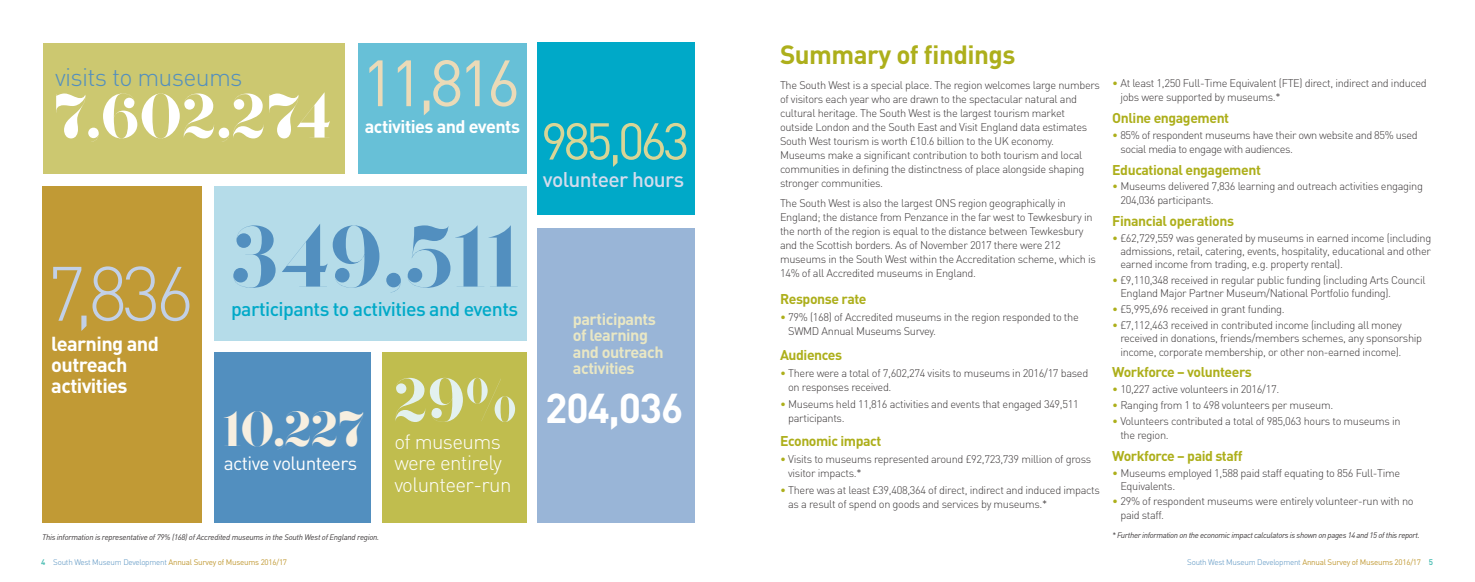
<style>
.page{position:relative;width:1475px;height:582px;background:#fff}
.page>*{position:absolute;margin:0;border:0;box-sizing:border-box;transform-origin:0 0}
.t1{font:85.5px "F37 Bella";letter-spacing:.03em;color:#528fbf}
.t2{font:300 75.6px "DIN";color:#c2d0e7}
.t3{font:64.2px "DIN";color:#ebdab7}
.t4{font:61.6px "F37 Bella";letter-spacing:.02em;color:#fff}
.t5{font:60.6px "F37 Bella";color:#e3f1ef}
.t6{font:50.9px "DIN";letter-spacing:-.08em;color:#d8d596}
.t7{font:48.9px "F37 Bella";color:#f7efe0}
.t8{font:700 41.1px "DIN";letter-spacing:-.03em;color:#fff}
.t9{font:700 26px "DIN";letter-spacing:-.02em;color:#adaf1b}
.t10{font:300 25px "DIN";letter-spacing:-.03em;color:#528fbf}
.t11{font:500 21px "DIN";letter-spacing:-.03em;color:#d3dced}
.t12{font:300 20.5px/21.3px "DIN";letter-spacing:-.03em;color:#fff}
.t13{font:700 20px/21px "DIN";letter-spacing:-.03em;color:#fff}
.t14{font:500 19.5px "DIN";letter-spacing:-.03em;color:#00a9c8}
.t15{font:19px "DIN";letter-spacing:-.03em;color:#fff}
.t16{font:700 18px "DIN";letter-spacing:-.03em;color:#fff}
.t17{font:700 16.2px/16.2px "DIN";letter-spacing:-.03em;color:#e9e7c4}
.t18{font:700 14px "DIN";letter-spacing:-.03em;color:#adaf1b}
.t19{font:300 11px/14px "DIN";letter-spacing:-.03em;color:#3c3839}
.t20{font:italic 8px "DIN";letter-spacing:-.04em;color:#3c3839}
.t21{font:8px "DIN";letter-spacing:-.03em;color:#c19a35}
.s1{color:#adaf1b}
.s2{font-weight:500;color:#38b6ab}
.s3{font-weight:300;color:#528fbf}
</style>
<div class="page">
<div style="left:358px;top:43px;width:168px;height:131px;background:#67c0d7"></div>
<div style="left:214px;top:352px;width:156px;height:170px;background:#528fbf"></div>
<div style="left:42px;top:186px;width:159px;height:336px;background:#c19a35"></div>
<div style="left:537px;top:43px;width:157px;height:171px;background:#00a9c8"></div>
<div style="left:214px;top:186px;width:312px;height:154px;background:#b5dce9"></div>
<div style="left:43px;top:43px;width:301px;height:131px;background:#ccc870"></div>
<div style="left:382px;top:352px;width:144px;height:170px;background:#c0bd4e"></div>
<div style="left:537px;top:228px;width:157px;height:294px;background:#99b5d7"></div>
<h3 class="t10" style="left:55px;top:60px;width:189px">visits to museums</h3>
<h3 class="t4" style="left:55px;top:80px;width:278px">7,602,274</h3>
<h3 class="t3" style="left:361px;top:47px;width:160px">11,816</h3>
<h3 class="t16" style="left:365px;top:114px;width:157px">activities and events</h3>
<h2 class="t2" style="left:47px;top:242px;width:149px">7,836</h2>
<h3 class="t13" style="left:51px;top:332px;width:109px">learning and outreach activities</h3>
<h1 class="t1" style="left:231px;top:206px;width:289px">349,511</h1>
<h3 class="t14" style="left:231px;top:295px;width:288px">participants to activities and events</h3>
<h3 class="t7" style="left:224px;top:400px;width:141px">10,227</h3>
<h3 class="t15" style="left:224px;top:451px;width:135px">active volunteers</h3>
<h3 class="t5" style="left:394px;top:364px;width:124px">29%</h3>
<h3 class="t12" style="left:394px;top:430px;width:119px">of museums were entirely volunteer-run</h3>
<p class="t20" style="left:42px;top:531px;width:338px">This information is representative of 79% (168) of Accredited museums in the South West of England region.</p>
<h3 class="t6" style="left:541px;top:112px;width:150px">985,063</h3>
<h3 class="t11" style="left:543px;top:165px;width:143px">volunteer hours</h3>
<h3 class="t17" style="left:572px;top:310px;width:92px">participants of learning and outreach activities</h3>
<h3 class="t8" style="left:545px;top:380px;width:140px">204,036</h3>
<h3 class="t9" style="left:780px;top:37px;width:237px">Summary of findings</h3>
<p class="t19" style="left:780px;top:78px;width:321px">The South West is a special place. The region welcomes large numbers of visitors each year who are drawn to the spectacular natural and cultural heritage. The South West is the largest tourism market outside London and the South East and Visit England data estimates South West tourism is worth £10.6 billion to the UK economy.<br>Museums make a significant contribution to both tourism and local communities in defining the distinctness of place alongside shaping stronger communities.</p>
<p class="t19" style="left:780px;top:195px;width:317px">The South West is also the largest ONS region geographically in England; the distance from Penzance in the far west to Tewkesbury in the north of the region is equal to the distance between Tewkesbury and the Scottish borders. As of November 2017 there were 212 museums in the South West within the Accreditation scheme, which is 14% of all Accredited museums in England.</p>
<p class="t18" style="left:780px;top:290px;width:88px">Response rate</p>
<p class="t19" style="left:788px;top:309px;width:292px;text-indent:-8px"><span class="s1">•</span> 79% (168) of Accredited museums in the region responded to the<br>SWMD Annual Museums Survey.</p>
<p class="t18" style="left:780px;top:345px;width:64px">Audiences</p>
<p class="t19" style="left:788px;top:365px;width:301px;text-indent:-8px"><span class="s1">•</span> There were a total of 7,602,274 visits to museums in 2016/17 based on responses received.</p>
<p class="t19" style="left:788px;top:396px;width:292px;text-indent:-8px"><span class="s1">•</span> Museums held 11,816 activities and events that engaged 349,511 participants.</p>
<p class="t18" style="left:780px;top:431px;width:103px">Economic impact</p>
<p class="t19" style="left:788px;top:451px;width:304px;text-indent:-8px"><span class="s1">•</span> Visits to museums represented around £92,723,739 million of gross visitor impacts.*</p>
<p class="t19" style="left:788px;top:482px;width:313px;text-indent:-8px"><span class="s1">•</span> There was at least £39,408,364 of direct, indirect and induced impacts as a result of spend on goods and services by museums.*</p>
<p class="t19" style="left:1120px;top:76px;width:308px;text-indent:-8px"><span class="s1">•</span> At least 1,250 Full-Time Equivalent (FTE) direct, indirect and induced jobs were supported by museums.*</p>
<p class="t18" style="left:1112px;top:108px;width:118px">Online engagement</p>
<p class="t19" style="left:1120px;top:127px;width:299px;text-indent:-8px"><span class="s1">•</span> 85% of respondent museums have their own website and 85% used social media to engage with audiences.</p>
<p class="t18" style="left:1112px;top:160px;width:150px">Educational engagement</p>
<p class="t19" style="left:1120px;top:179px;width:304px;text-indent:-8px"><span class="s1">•</span> Museums delivered 7,836 learning and outreach activities engaging<br>204,036 participants.</p>
<p class="t18" style="left:1112px;top:211px;width:123px">Financial operations</p>
<p class="t19" style="left:1120px;top:231px;width:312px;line-height:13px;text-align:justify;text-indent:-8px"><span class="s1">•</span> £62,729,559 was generated by museums in earned income (including admissions, retail, catering, events, hospitality, educational and other earned income from trading, e.g. property rental).</p>
<p class="t19" style="left:1120px;top:273px;width:306px;line-height:13px;text-indent:-8px"><span class="s1">•</span> £9,110,348 received in regular public funding (including Arts Council<br>England Major Partner Museum/National Portfolio funding).</p>
<p class="t19" style="left:1112px;top:301px;width:174px"><span class="s1">•</span> £5,995,696 received in grant funding.</p>
<p class="t19" style="left:1120px;top:317px;width:303px;line-height:13px;text-indent:-8px"><span class="s1">•</span> £7,112,463 received in contributed income (including all money received in donations, friends/members schemes, any sponsorship</p>
<p class="t19" style="left:1120px;top:344px;width:282px">income, corporate membership, or other non-earned income).</p>
<p class="t18" style="left:1112px;top:362px;width:141px">Workforce – volunteers</p>
<p class="t19" style="left:1112px;top:381px;width:168px"><span class="s1">•</span> 10,227 active volunteers in 2016/17.</p>
<p class="t19" style="left:1112px;top:397px;width:222px"><span class="s1">•</span> Ranging from 1 to 498 volunteers per museum.</p>
<p class="t19" style="left:1120px;top:413px;width:281px;text-indent:-8px"><span class="s1">•</span> Volunteers contributed a total of 985,063 hours to museums in the region.</p>
<p class="t18" style="left:1112px;top:446px;width:132px">Workforce – paid staff</p>
<p class="t19" style="left:1120px;top:465px;width:281px;line-height:13px;text-indent:-8px"><span class="s1">•</span> Museums employed 1,588 paid staff equating to 856 Full-Time<br>Equivalents.</p>
<p class="t19" style="left:1120px;top:493px;width:295px;text-indent:-8px"><span class="s1">•</span> 29% of respondent museums were entirely volunteer-run with no paid staff.</p>
<p class="t20" style="left:1112px;top:529px;width:309px">* Further information on the economic impact calculators is shown on pages 14 and 15 of this report.</p>
<p class="t21" style="left:41px;top:557px;width:247px"><span class="s2">4</span> <span class="s3">South West Museum Development</span> Annual Survey of Museums 2016/17</p>
<p class="t21" style="left:1186px;top:557px;width:247px"><span class="s3">South West Museum Development</span> Annual Survey of Museums 2016/17 <span class="s2">5</span></p>
</div>
